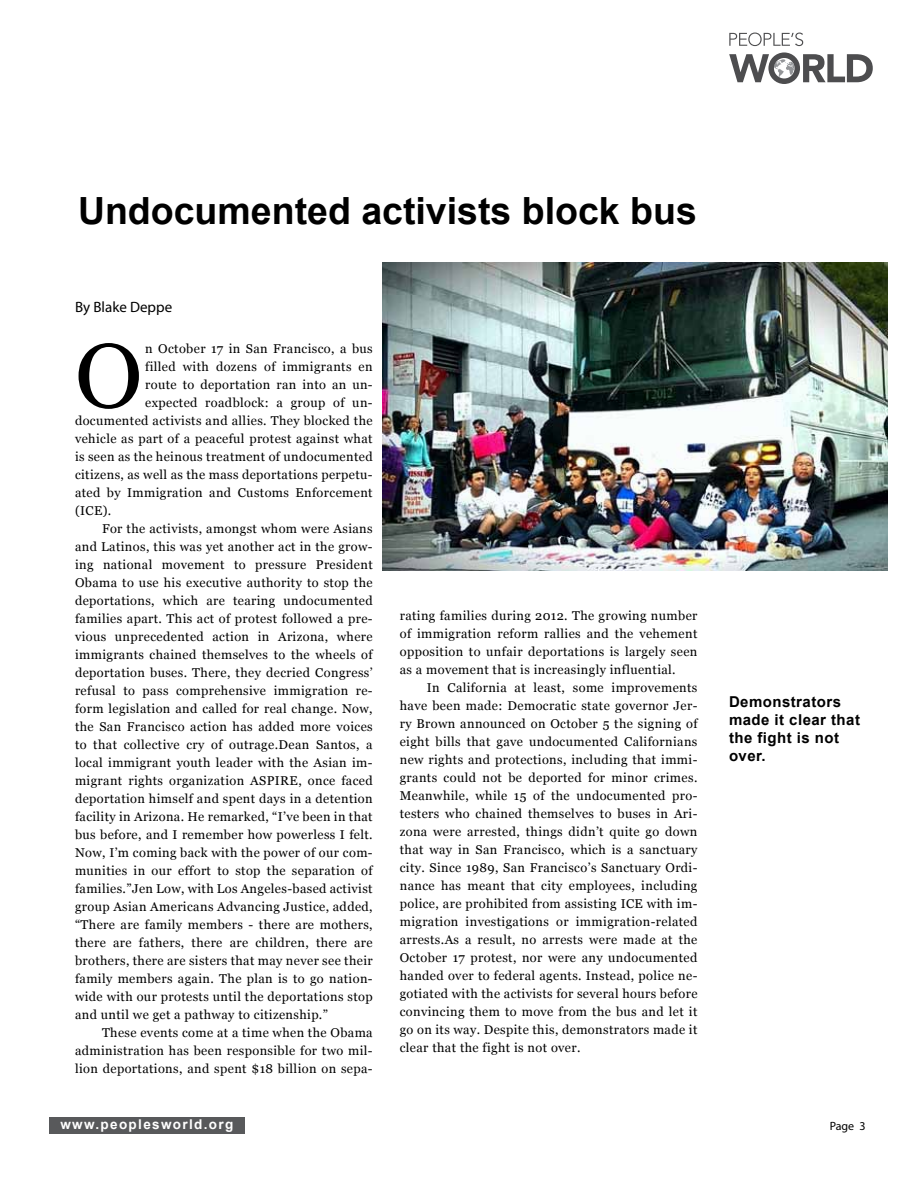
<style>
.page{position:relative;width:918px;height:1188px;background:#fff}
.page>*{position:absolute;margin:0;border:0;box-sizing:border-box;transform-origin:0 0}
.t1{font:90.75px "Georgia";color:#000}
.t2{font:700 37.5px "Arial";color:#000}
.t3{font:700 15px/18px "Arial";letter-spacing:.03em;color:#000}
.t4{font:15px "Myriad Pro";color:#000}
.t5{font:700 13.5px "Arial";letter-spacing:.1em;color:#fff}
.t6{font:12.75px/18px "Georgia";letter-spacing:.03em;color:#000;text-align:justify}
.t7{font:12px "Myriad Pro";color:#000}
</style>
<div class="page">
<div style="left:49px;top:1118px;width:196px;height:16px;background:#58595b"></div>
<svg style="left:729px;top:33px;width:74px;height:13px"></svg>
<svg style="left:729px;top:52px;width:144px;height:32px"></svg>
<img style="left:383px;top:262px;width:505px;height:308px">
<h2 class="t2" style="left:78px;top:186px;width:620px">Undocumented activists block bus</h2>
<p class="t4" style="left:75px;top:298px;width:99px">By Blake Deppe</p>
<h1 class="t1" style="left:75px;top:321px;width:69px">O</h1>
<p class="t6" style="left:145px;top:340px;width:229px">n October 17 in San Francisco, a bus</p>
<p class="t6" style="left:145px;top:358px;width:229px">filled with dozens of immigrants en</p>
<p class="t6" style="left:145px;top:376px;width:229px">route to deportation ran into an un-</p>
<p class="t6" style="left:145px;top:394px;width:229px">expected roadblock: a group of un-</p>
<p class="t6" style="left:75px;top:412px;width:299px">documented activists and allies. They blocked the</p>
<p class="t6" style="left:75px;top:430px;width:299px">vehicle as part of a peaceful protest against what</p>
<p class="t6" style="left:75px;top:448px;width:299px">is seen as the heinous treatment of undocumented</p>
<p class="t6" style="left:75px;top:466px;width:299px">citizens, as well as the mass deportations perpetu-</p>
<p class="t6" style="left:75px;top:484px;width:299px">ated by Immigration and Customs Enforcement</p>
<p class="t6" style="left:75px;top:502px;width:38px">(ICE).</p>
<p class="t6" style="left:102px;top:520px;width:272px">For the activists, amongst whom were Asians</p>
<p class="t6" style="left:75px;top:538px;width:299px">and Latinos, this was yet another act in the grow-</p>
<p class="t6" style="left:75px;top:556px;width:299px">ing national movement to pressure President</p>
<p class="t6" style="left:75px;top:574px;width:299px">Obama to use his executive authority to stop the</p>
<p class="t6" style="left:75px;top:592px;width:299px">deportations, which are tearing undocumented</p>
<p class="t6" style="left:75px;top:610px;width:299px">families apart. This act of protest followed a pre-</p>
<p class="t6" style="left:75px;top:628px;width:299px">vious unprecedented action in Arizona, where</p>
<p class="t6" style="left:75px;top:646px;width:299px">immigrants chained themselves to the wheels of</p>
<p class="t6" style="left:75px;top:664px;width:299px">deportation buses. There, they decried Congress’</p>
<p class="t6" style="left:75px;top:682px;width:299px">refusal to pass comprehensive immigration re-</p>
<p class="t6" style="left:75px;top:700px;width:299px">form legislation and called for real change. Now,</p>
<p class="t6" style="left:75px;top:718px;width:299px">the San Francisco action has added more voices</p>
<p class="t6" style="left:75px;top:736px;width:299px">to that collective cry of outrage.Dean Santos, a</p>
<p class="t6" style="left:75px;top:754px;width:299px">local immigrant youth leader with the Asian im-</p>
<p class="t6" style="left:75px;top:772px;width:299px">migrant rights organization ASPIRE, once faced</p>
<p class="t6" style="left:75px;top:790px;width:299px">deportation himself and spent days in a detention</p>
<p class="t6" style="left:75px;top:808px;width:299px">facility in Arizona. He remarked, “I’ve been in that</p>
<p class="t6" style="left:75px;top:826px;width:299px">bus before, and I remember how powerless I felt.</p>
<p class="t6" style="left:75px;top:844px;width:299px">Now, I’m coming back with the power of our com-</p>
<p class="t6" style="left:75px;top:862px;width:299px">munities in our effort to stop the separation of</p>
<p class="t6" style="left:75px;top:880px;width:299px">families.”Jen Low, with Los Angeles-based activist</p>
<p class="t6" style="left:75px;top:898px;width:299px">group Asian Americans Advancing Justice, added,</p>
<p class="t6" style="left:75px;top:916px;width:299px">“There are family members - there are mothers,</p>
<p class="t6" style="left:75px;top:934px;width:299px">there are fathers, there are children, there are</p>
<p class="t6" style="left:75px;top:952px;width:299px">brothers, there are sisters that may never see their</p>
<p class="t6" style="left:75px;top:970px;width:299px">family members again. The plan is to go nation-</p>
<p class="t6" style="left:75px;top:988px;width:299px">wide with our protests until the deportations stop</p>
<p class="t6" style="left:75px;top:1006px;width:255px">and until we get a pathway to citizenship.”</p>
<p class="t6" style="left:102px;top:1024px;width:272px">These events come at a time when the Obama</p>
<p class="t6" style="left:75px;top:1042px;width:299px">administration has been responsible for two mil-</p>
<p class="t6" style="left:75px;top:1060px;width:299px">lion deportations, and spent $18 billion on sepa-</p>
<p class="t5" style="left:60px;top:1116px;width:174px">www.peoplesworld.org</p>
<p class="t6" style="left:400px;top:607px;width:299px">rating families during 2012. The growing number of immigration reform rallies and the vehement opposition to unfair deportations is largely seen as a movement that is increasingly influential.</p>
<p class="t6" style="left:400px;top:679px;width:299px;text-indent:27px">In California at least, some improvements have been made: Democratic state governor Jer&shy;ry Brown announced on October 5 the signing of eight bills that gave undocumented Californians new rights and protections, including that immi&shy;grants could not be deported for minor crimes.<br>Meanwhile, while 15 of the undocumented pro&shy;testers who chained themselves to buses in Ari&shy;zona were arrested, things didn’t quite go down that way in San Francisco, which is a sanctuary city. Since 1989, San Francisco’s Sanctuary Ordi&shy;nance has meant that city employees, including police, are prohibited from assisting ICE with im&shy;migration investigations or immigration-related arrests.As a result, no arrests were made at the October 17 protest, nor were any undocumented handed over to federal agents. Instead, police ne&shy;gotiated with the activists for several hours before convincing them to move from the bus and let it go on its way. Despite this, demonstrators made it clear that the fight is not over.</p>
<p class="t3" style="left:729px;top:693px;width:133px">Demonstrators made it clear that the fight is not over.</p>
<p class="t7" style="left:830px;top:1118px;width:37px">Page 3</p>
</div>
